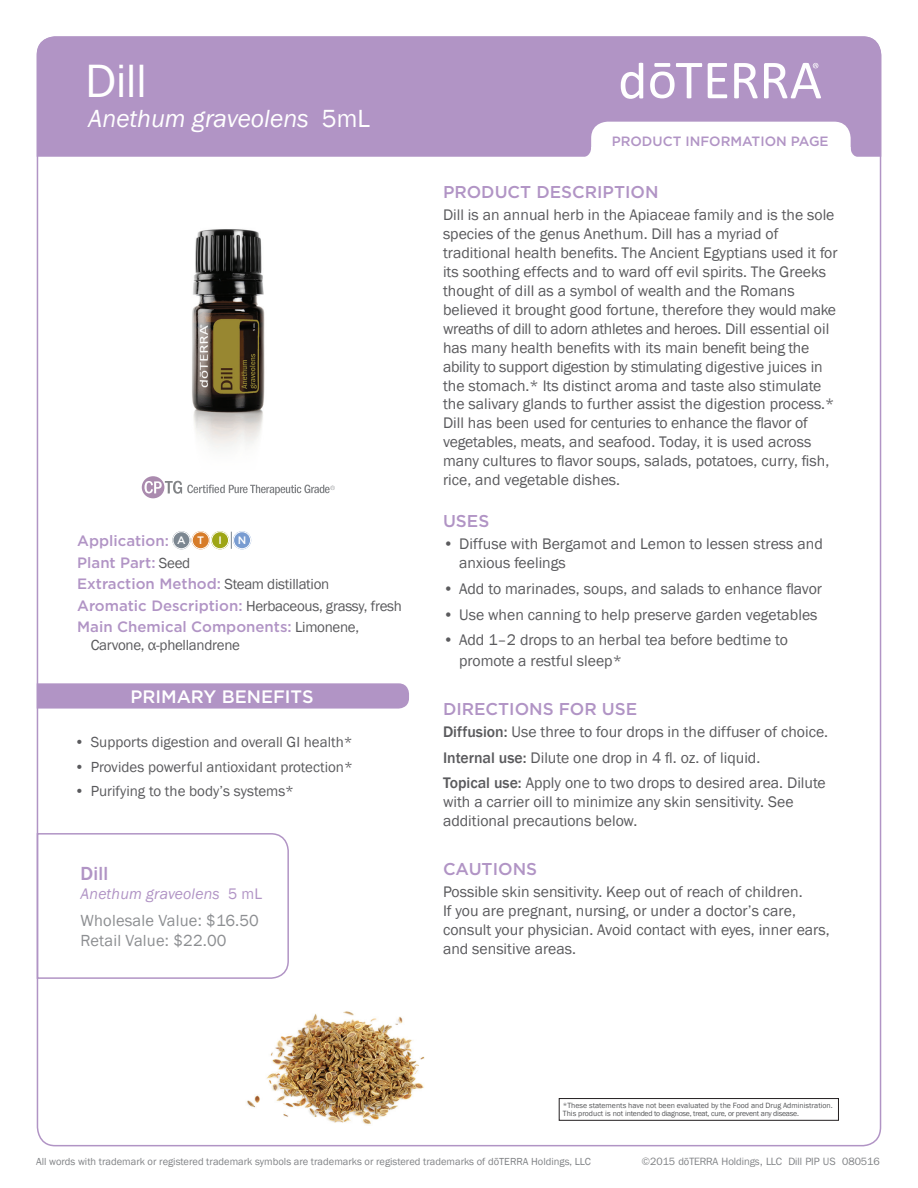
<style>
.page{position:relative;width:918px;height:1188px;background:#fff}
.page>*{position:absolute;margin:0;border:0;box-sizing:border-box;transform-origin:0 0}
.t1{font:46.5px "Franklin Gothic IT Cby BT";color:#fff}
.t2{font:italic 25.5px "Franklin Gothic";color:#fff}
.t3{font:500 19.5px "Franklin Gothic";color:#b194c5}
.t4{font:500 18px "Gotham";color:#fff}
.t5{font:500 17.1px "Gotham";color:#b194c5}
.t6{font:16.5px/19.8px "Franklin Gothic";letter-spacing:.01em;color:#8d8f92}
.t7{font:15.75px/18.9px "Franklin Gothic";color:#5a5a5d}
.t8{font:italic 15.75px "Franklin Gothic";letter-spacing:.01em;color:#b194c5}
.t9{font:15px "Franklin Gothic";color:#5a5a5d}
.t10{font:500 15px/21.5px "Gotham";color:#b194c5}
.t11{font:15px "Franklin Gothic";letter-spacing:-.02em;color:#5a5a5d}
.t12{font:500 13.5px "Gotham";color:#b194c5}
.t13{font:500 10.8px "Gotham";color:#fff}
.t14{font:10.5px "Franklin Gothic";color:#808285}
.t15{font:10.5px "Franklin Gothic IT Cby BT";color:#808285}
.t16{font:7.8px/8.6px "Franklin Gothic";color:#57585a}
.s1{font-style:normal}
.s2{font-family:"Franklin Gothic";font-weight:400;color:#5a5a5d}
.s3{font-family:"Gotham";font-weight:500;color:#b194c5}
.s4{font-weight:500}
.s5{font-family:"Franklin Gothic"}
</style>
<div class="page">
<div style="left:37px;top:36px;width:844px;height:121px;background:#b194c5"></div>
<svg style="left:734px;top:63px;width:24px;height:35px"></svg>
<svg style="left:708px;top:63px;width:19px;height:35px"></svg>
<svg style="left:650px;top:63px;width:52px;height:35px"></svg>
<svg style="left:621px;top:63px;width:22px;height:36px"></svg>
<svg style="left:764px;top:63px;width:57px;height:35px"></svg>
<svg style="left:581px;top:122px;width:280px;height:35px"></svg>
<div style="left:559px;top:1098px;width:280px;height:22px;border:1px solid #231f20"></div>
<svg style="left:142px;top:476px;width:193px;height:22px"></svg>
<img style="left:192px;top:229px;width:73px;height:220px">
<svg style="left:231px;top:532px;width:1px;height:17px"></svg>
<svg style="left:172px;top:531px;width:19px;height:18px"></svg>
<div style="left:173px;top:532px;width:17px;height:17px;border:1px solid #fff;border-radius:50%"></div>
<svg style="left:192px;top:531px;width:18px;height:18px"></svg>
<div style="left:192px;top:532px;width:17px;height:17px;border:1px solid #fff;border-radius:50%"></div>
<div style="left:211px;top:531px;width:18px;height:18px;background:#9ea615;border-radius:50%"></div>
<div style="left:211px;top:532px;width:18px;height:17px;border:1px solid #fff;border-radius:50%"></div>
<div style="left:233px;top:531px;width:18px;height:18px;background:#799cd1;border-radius:50%"></div>
<div style="left:233px;top:532px;width:18px;height:17px;border:1px solid #fff;border-radius:50%"></div>
<svg style="left:37px;top:683px;width:372px;height:26px;background:#b397c6"></svg>
<svg style="left:36px;top:832px;width:253px;height:148px"></svg>
<img style="left:247px;top:1011px;width:178px;height:113px">
<h1 class="t1" style="left:85px;top:53px;width:63px">Dill</h1>
<h2 class="t2" style="left:88px;top:103px;width:283px">Anethum graveolens <span class="s1">5mL</span></h2>
<p class="t10" style="left:77px;top:530px;width:129px">Application: <sup>A</sup> <sup>T</sup></p>
<p class="t13" style="left:218px;top:533px;width:5px">I</p>
<p class="t13" style="left:238px;top:533px;width:10px">N</p>
<p class="t10" style="left:77px;top:552px;width:254px">Plant Part: <span class="s2">Seed<br></span>Extraction Method: <span class="s2">Steam distillation</span></p>
<p class="t11" style="left:77px;top:596px;width:326px"><span class="s3">Aromatic Description:</span> Herbaceous, grassy, fresh</p>
<p class="t10" style="left:77px;top:616px;width:283px">Main Chemical Components: <span class="s2">Limonene,</span></p>
<p class="t11" style="left:91px;top:636px;width:151px">Carvone, α-phellandrene</p>
<p class="t4" style="left:130px;top:685px;width:185px">PRIMARY BENEFITS</p>
<p class="t9" style="left:75px;top:733px;width:280px">• Supports digestion and overall GI health*</p>
<p class="t9" style="left:75px;top:757px;width:280px">• Provides powerful antioxidant protection*</p>
<p class="t9" style="left:75px;top:782px;width:221px">• Purifying to the body’s systems*</p>
<p class="t3" style="left:81px;top:861px;width:29px">Dill</p>
<p class="t8" style="left:81px;top:884px;width:183px">Anethum graveolens <span class="s1">5 mL</span></p>
<p class="t6" style="left:81px;top:911px;width:180px">Wholesale Value: $16.50<br>Retail Value: $22.00</p>
<p class="t12" style="left:612px;top:132px;width:218px">PRODUCT INFORMATION PAGE</p>
<p class="t5" style="left:443px;top:181px;width:217px">PRODUCT DESCRIPTION</p>
<p class="t7" style="left:443px;top:206px;width:396px">Dill is an annual herb in the Apiaceae family and is the sole species of the genus Anethum. Dill has a myriad of traditional health benefits. The Ancient Egyptians used it for its soothing effects and to ward off evil spirits. The Greeks thought of dill as a symbol of wealth and the Romans believed it brought good fortune, therefore they would make wreaths of dill to adorn athletes and heroes. Dill essential oil has many health benefits with its main benefit being the ability to support digestion by stimulating digestive juices in the stomach.* Its distinct aroma and taste also stimulate the salivary glands to further assist the digestion process.* Dill has been used for centuries to enhance the flavor of vegetables, meats, and seafood. Today, it is used across many cultures to flavor soups, salads, potatoes, curry, fish, rice, and vegetable dishes.</p>
<p class="t5" style="left:443px;top:510px;width:48px">USES</p>
<p class="t7" style="left:459px;top:535px;width:365px;text-indent:-16px">• Diffuse with Bergamot and Lemon to lessen stress and anxious feelings</p>
<p class="t7" style="left:443px;top:580px;width:381px">• Add to marinades, soups, and salads to enhance flavor</p>
<p class="t7" style="left:443px;top:605px;width:376px">• Use when canning to help preserve garden vegetables</p>
<p class="t7" style="left:459px;top:630px;width:330px;line-height:21px;text-indent:-16px">• Add 1–2 drops to an herbal tea before bedtime to promote a restful sleep*</p>
<p class="t5" style="left:443px;top:698px;width:196px">DIRECTIONS FOR USE</p>
<p class="t7" style="left:443px;top:719px;width:387px;line-height:25.7px"><span class="s4">Diffusion:</span> Use three to four drops in the diffuser of choice.<br><span class="s4">Internal use:</span> Dilute one drop in 4 fl. oz. of liquid.<br><span class="s4">Topical use:</span> Apply one to two drops to desired area. Dilute</p>
<p class="t7" style="left:443px;top:793px;width:352px">with a carrier oill to minimize any skin sensitivity. See additional precautions below.</p>
<p class="t5" style="left:443px;top:858px;width:96px">CAUTIONS</p>
<p class="t7" style="left:443px;top:883px;width:388px">Possible skin sensitivity. Keep out of reach of children.<br>If you are pregnant, nursing, or under a doctor’s care, consult your physician. Avoid contact with eyes, inner ears, and sensitive areas.</p>
<p class="t16" style="left:563px;top:1101px;width:271px">*These statements have not been evaluated by the Food and Drug Administration.<br>This product is not intended to diagnose, treat, cure, or prevent any disease.</p>
<p class="t15" style="left:641px;top:1155px;width:240px">©2015 d<span class="s5">ō</span>TERRA Holdings, LLC Dill PIP US 080516</p>
<p class="t14" style="left:36px;top:1155px;width:556px">All words with trademark or registered trademark symbols are trademarks or registered trademarks of dōTERRA Holdings, LLC</p>
</div>
